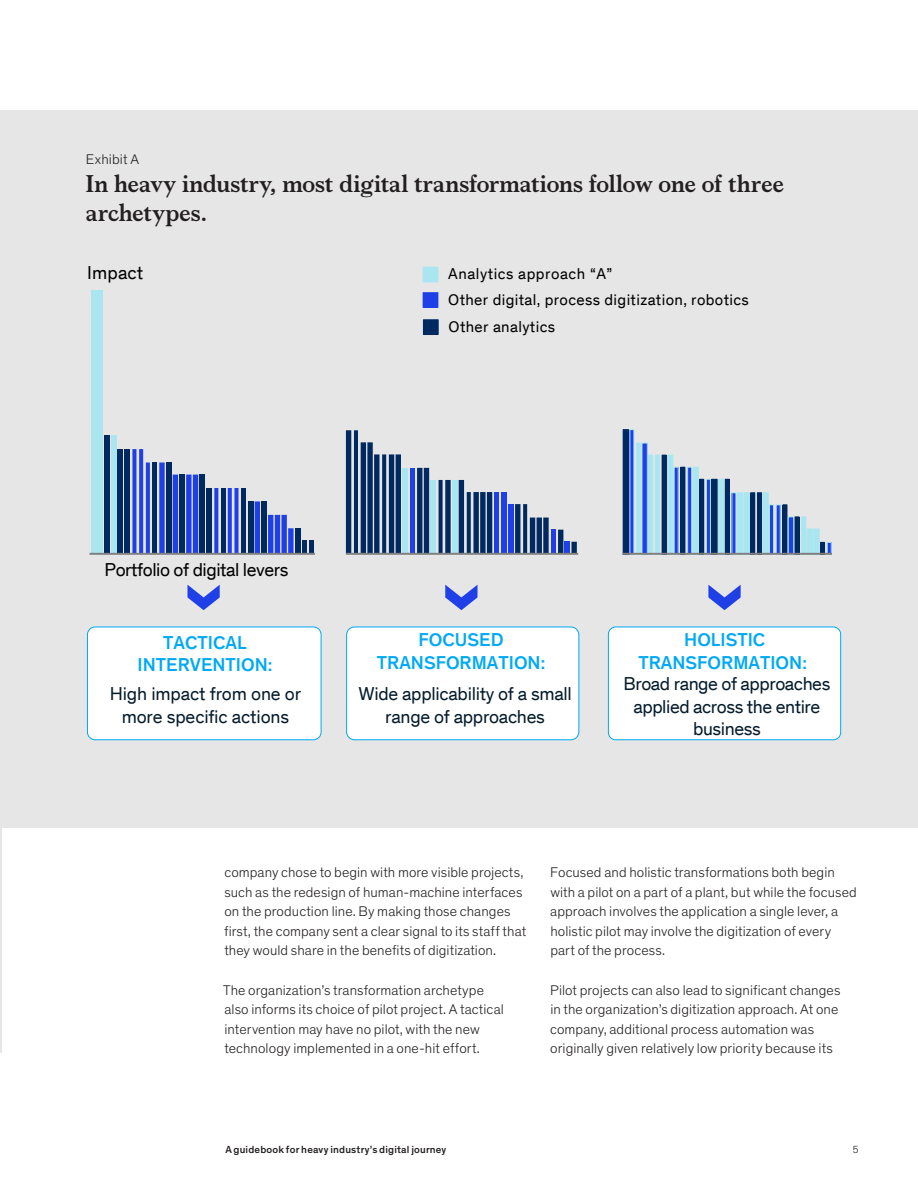
<style>
.page{position:relative;width:918px;height:1188px;background:#fff}
.page>*{position:absolute;margin:0;border:0;box-sizing:border-box;transform-origin:0 0}
.Exhibit_number{font:700 24px/28.5px "Bower";color:#231f20}
.t1{font:18.75px/22.4px "Theinhardt Pan TT";letter-spacing:-.015em;color:#051c2c;text-align:center}
.t2{font:500 18.75px/22.5px "Theinhardt Pan TT";color:#00a9f4;text-align:center}
.t3{font:18.75px "Theinhardt Pan TT";letter-spacing:-.025em;color:#000}
.t4{font:15.9px/25.5px "Theinhardt Pan TT";letter-spacing:.02em;color:#000}
.Body_text{font:300 14.25px/19.5px "Theinhardt Pan";letter-spacing:.005em;color:#231f20}
.Exhibit_number-2{font:300 14.25px "Theinhardt Pan";letter-spacing:.01em;color:#231f20}
.t5{font:10.95px "Theinhardt Pan";color:#231f20}
.Header_footer___Blac{font:500 10.5px "Theinhardt Pan";letter-spacing:.015em;color:#231f20}
.t6{font:300 10.5px "Theinhardt Pan";color:#231f20}
.s1{font-weight:500;color:#00a9f4}
</style>
<div class="page">
<div style="left:1px;top:110px;width:917px;height:717px;background:#e6e6e6"></div>
<hr style="left:0;top:310px;width:1px;height:743px;background:#e6e6e6">
<div style="left:608px;top:627px;width:233px;height:113px;background:#fff;border-radius:7px"></div>
<div style="left:608px;top:626px;width:233px;height:114px;border:1px solid #00a9f4;border-radius:7px"></div>
<div style="left:347px;top:627px;width:232px;height:113px;background:#fff;border-radius:8px"></div>
<div style="left:346px;top:626px;width:233px;height:114px;border:1px solid #00a9f4;border-radius:8px"></div>
<div style="left:87px;top:627px;width:234px;height:113px;background:#fff;border-radius:8px"></div>
<div style="left:87px;top:626px;width:235px;height:114px;border:1px solid #00a9f4;border-radius:8px"></div>
<svg style="left:187px;top:585px;width:33px;height:25px"></svg>
<svg style="left:445px;top:585px;width:32px;height:25px"></svg>
<svg style="left:708px;top:585px;width:33px;height:25px"></svg>
<div style="left:623px;top:430px;width:6px;height:124px;background:#002960"></div>
<svg style="left:630px;top:430px;width:4px;height:124px"></svg>
<hr style="left:821px;top:542px;width:4px;height:12px;background:#002960">
<div style="left:820px;top:542px;width:5px;height:13px;border:1px solid #002960"></div>
<hr style="left:827px;top:542px;width:4px;height:12px;background:#1f40e6">
<div style="left:827px;top:542px;width:5px;height:13px;border:1px solid #aae6f0"></div>
<svg style="left:636px;top:442px;width:184px;height:111px"></svg>
<hr style="left:623px;top:553px;width:209px;height:2px;background:#808080">
<div style="left:423px;top:267px;width:15px;height:15px;background:#aae6f0"></div>
<div style="left:423px;top:293px;width:15px;height:14px;background:#1f40e6"></div>
<div style="left:423px;top:292px;width:15px;height:16px;border:1px solid #1f40e6"></div>
<div style="left:423px;top:320px;width:15px;height:15px;background:#002960"></div>
<div style="left:423px;top:319px;width:16px;height:16px;border:1px solid #002960"></div>
<svg style="left:346px;top:430px;width:231px;height:123px"></svg>
<hr style="left:346px;top:553px;width:232px;height:2px;background:#808080">
<div style="left:91px;top:291px;width:5px;height:263px;background:#aae6f0"></div>
<div style="left:98px;top:291px;width:5px;height:263px;background:#aae6f0"></div>
<div style="left:104px;top:436px;width:6px;height:118px;background:#002960"></div>
<div style="left:111px;top:436px;width:5px;height:118px;background:#aae6f0"></div>
<div style="left:118px;top:449px;width:5px;height:105px;background:#002960"></div>
<div style="left:124px;top:449px;width:6px;height:105px;background:#002960"></div>
<div style="left:295px;top:528px;width:5px;height:26px;background:#002960"></div>
<hr style="left:303px;top:540px;width:4px;height:14px;background:#002960">
<hr style="left:310px;top:540px;width:4px;height:14px;background:#002960">
<svg style="left:132px;top:449px;width:162px;height:104px"></svg>
<hr style="left:89px;top:553px;width:226px;height:2px;background:#808080">
<p class="Exhibit_number-2" style="left:86px;top:149px;width:55px">Exhibit A</p>
<p class="Exhibit_number" style="left:86px;top:168px;width:700px">In heavy industry, most digital transformations follow one of three archetypes.</p>
<p class="t5" style="left:69px;top:152px;width:65px">&lt;article slug&gt;</p>
<p class="t3" style="left:87px;top:260px;width:58px">Impact</p>
<p class="t4" style="left:448px;top:260px;width:302px">Analytics approach “A”<br>Other digital, process digitization, robotics</p>
<p class="t4" style="left:449px;top:313px;width:108px">Other analytics</p>
<p class="t3" style="left:105px;top:557px;width:185px">Portfolio of digital levers</p>
<p class="t2" style="left:138px;top:630px;width:136px">TACTICAL<br>INTERVENTION:</p>
<p class="t1" style="left:110px;top:682px;width:193px">High impact from one or more specific actions</p>
<p class="t2" style="left:377px;top:628px;width:170px">FOCUSED<br>TRANSFORMATION:</p>
<p class="t1" style="left:358px;top:682px;width:215px">Wide applicability of a small range of approaches</p>
<p class="t1" style="left:624px;top:628px;width:208px"><span class="s1">HOLISTIC<br>TRANSFORMATION:<br></span>Broad range of approaches applied across the entire business</p>
<p class="Body_text" style="left:224px;top:862px;width:304px">company chose to begin with more visible projects, such as the redesign of human-machine interfaces on the production line. By making those changes first, the company sent a clear signal to its staff that they would share in the benefits of digitization.</p>
<p class="Body_text" style="left:223px;top:979px;width:282px">The organization’s transformation archetype also informs its choice of pilot project. A tactical intervention may have no pilot, with the new technology implemented in a one-hit effort.</p>
<p class="Body_text" style="left:550px;top:862px;width:308px">Focused and holistic transformations both begin with a pilot on a part of a plant, but while the focused approach involves the application a single lever, a holistic pilot may involve the digitization of every part of the process.</p>
<p class="Body_text" style="left:550px;top:979px;width:292px">Pilot projects can also lead to significant changes in the organization’s digitization approach. At one company, additional process automation was originally given relatively low priority because its</p>
<p class="Header_footer___Blac" style="left:225px;top:1142px;width:223px">A guidebook for heavy industry’s digital journey</p>
<p class="t6" style="left:853px;top:1142px;width:7px">5</p>
</div>
